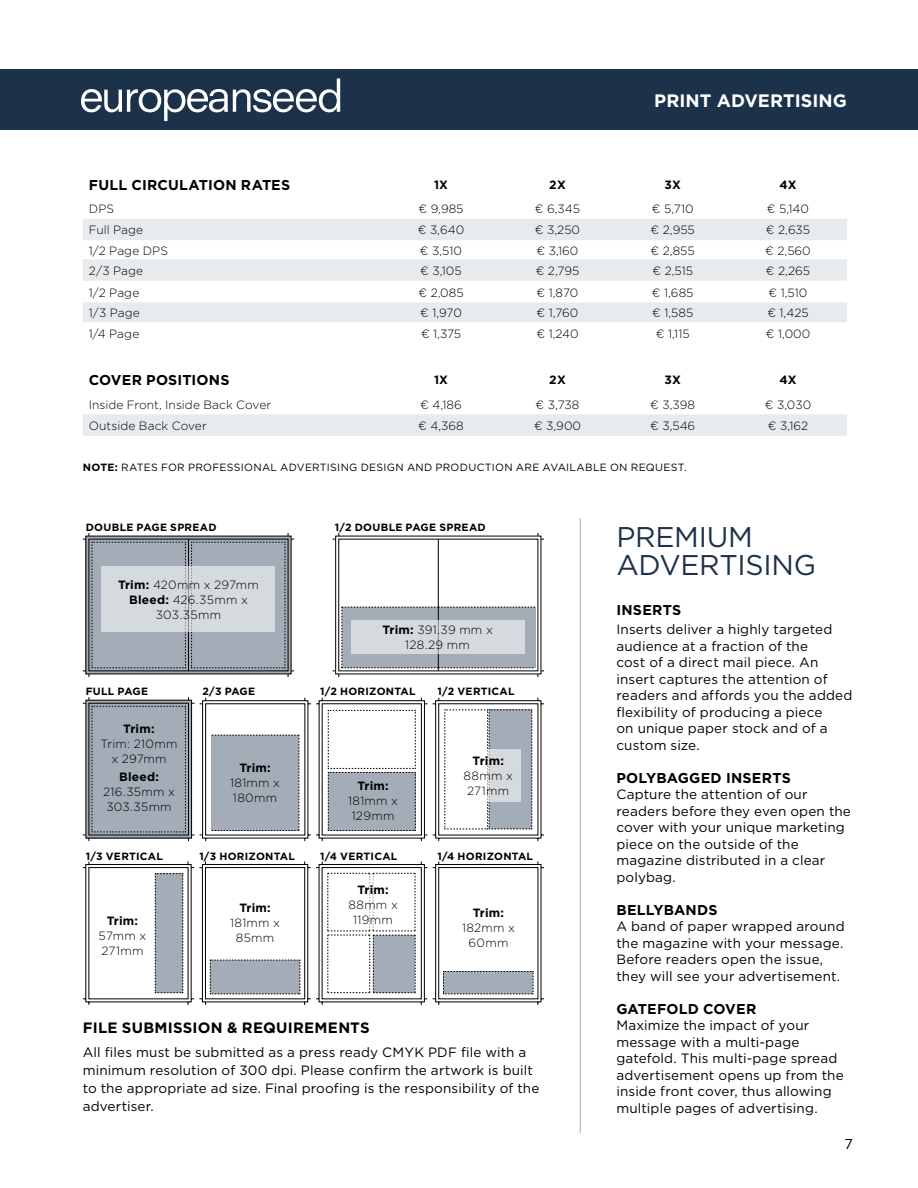
<style>
.page{position:relative;width:918px;height:1188px;background:#fff}
.page>*{position:absolute;margin:0;border:0;box-sizing:border-box;transform-origin:0 0}
.t1{font:28.5px/28.5px "Gotham HTF";letter-spacing:-.01em;color:#1c324b}
.t2{font:700 18px "Gotham HTF";letter-spacing:.005em;color:#fff}
.t3{font:700 15px "Gotham HTF";letter-spacing:.015em;color:#000}
.t4{font:700 14.25px "Gotham HTF";letter-spacing:.015em;color:#000}
.t5{font:14.25px "Gotham HTF";color:#000}
.t6{font:13.5px/16.5px "Gotham HTF";letter-spacing:.01em;color:#000}
.t7{font:300 12px/15px "Gotham HTF";letter-spacing:.005em;color:#000;text-align:center}
.t8{font:700 12px "Gotham HTF";letter-spacing:.01em;color:#000}
.t9{font:300 12px/15px "Gotham HTF";letter-spacing:.03em;color:#000}
.t10{font:300 12px/15px "Gotham HTF";letter-spacing:.025em;color:#000;text-align:center}
.t11{font:700 10.5px "Gotham HTF";letter-spacing:.025em;color:#000}
.t12{font:10.5px "Gotham HTF";letter-spacing:.03em;color:#000}
.s1{font-weight:700}
</style>
<div class="page">
<div style="left:0;top:69px;width:918px;height:61px;background:#1c324b"></div>
<svg style="left:81px;top:79px;width:259px;height:42px"></svg>
<svg style="left:82px;top:533px;width:213px;height:144px;background:#9da4ac"></svg>
<div style="left:102px;top:566px;width:173px;height:66px;background:#d5dade"></div>
<svg style="left:82px;top:697px;width:462px;height:144px"></svg>
<svg style="left:82px;top:861px;width:462px;height:144px"></svg>
<svg style="left:333px;top:533px;width:6px;height:7px"></svg>
<svg style="left:538px;top:533px;width:6px;height:7px"></svg>
<svg style="left:333px;top:607px;width:211px;height:70px"></svg>
<hr style="left:438px;top:539px;width:1px;height:132px;background:#000">
<hr style="left:580px;top:518px;width:1px;height:615px;background:#a7a9ac">
<div style="left:351px;top:620px;width:174px;height:34px;background:#d5dade"></div>
<svg style="left:83px;top:219px;width:764px;height:103px;fill:#e8ebed"></svg>
<div style="left:83px;top:414px;width:764px;height:22px;background:#e8ebed"></div>
<h2 class="t2" style="left:654px;top:91px;width:194px">PRINT ADVERTISING</h2>
<p class="t4" style="left:89px;top:176px;width:203px">FULL CIRCULATION RATES</p>
<p class="t8" style="left:434px;top:177px;width:15px">1X</p>
<p class="t8" style="left:549px;top:177px;width:18px">2X</p>
<p class="t8" style="left:665px;top:177px;width:18px">3X</p>
<p class="t8" style="left:780px;top:177px;width:18px">4X</p>
<p class="t7" style="left:89px;top:201px;width:27px">DPS</p>
<p class="t7" style="left:418px;top:201px;width:47px">¤ 9,985</p>
<p class="t7" style="left:535px;top:201px;width:47px">¤ 6,345</p>
<p class="t7" style="left:652px;top:201px;width:43px">¤ 5,710</p>
<p class="t7" style="left:767px;top:201px;width:44px">¤ 5,140</p>
<p class="t7" style="left:89px;top:223px;width:56px">Full Page</p>
<p class="t7" style="left:418px;top:223px;width:48px">¤ 3,640</p>
<p class="t7" style="left:535px;top:223px;width:47px">¤ 3,250</p>
<p class="t7" style="left:651px;top:223px;width:46px">¤ 2,955</p>
<p class="t7" style="left:766px;top:223px;width:46px">¤ 2,635</p>
<p class="t7" style="left:89px;top:243px;width:81px">1/2 Page DPS</p>
<p class="t7" style="left:420px;top:243px;width:44px">¤ 3,510</p>
<p class="t7" style="left:537px;top:243px;width:43px">¤ 3,160</p>
<p class="t7" style="left:651px;top:243px;width:46px">¤ 2,855</p>
<p class="t7" style="left:765px;top:243px;width:47px">¤ 2,560</p>
<p class="t7" style="left:89px;top:263px;width:56px">2/3 Page</p>
<p class="t7" style="left:420px;top:263px;width:43px">¤ 3,105</p>
<p class="t7" style="left:536px;top:263px;width:45px">¤ 2,795</p>
<p class="t7" style="left:652px;top:263px;width:42px">¤ 2,515</p>
<p class="t7" style="left:766px;top:263px;width:46px">¤ 2,265</p>
<p class="t7" style="left:89px;top:285px;width:52px">1/2 Page</p>
<p class="t7" style="left:418px;top:285px;width:47px">¤ 2,085</p>
<p class="t7" style="left:537px;top:285px;width:43px">¤ 1,870</p>
<p class="t7" style="left:652px;top:285px;width:43px">¤ 1,685</p>
<p class="t7" style="left:769px;top:285px;width:40px">¤ 1,510</p>
<p class="t7" style="left:89px;top:305px;width:53px">1/3 Page</p>
<p class="t7" style="left:420px;top:305px;width:43px">¤ 1,970</p>
<p class="t7" style="left:537px;top:305px;width:43px">¤ 1,760</p>
<p class="t7" style="left:652px;top:305px;width:43px">¤ 1,585</p>
<p class="t7" style="left:767px;top:305px;width:43px">¤ 1,425</p>
<p class="t7" style="left:89px;top:326px;width:52px">1/4 Page</p>
<p class="t7" style="left:421px;top:326px;width:42px">¤ 1,375</p>
<p class="t7" style="left:536px;top:326px;width:44px">¤ 1,240</p>
<p class="t7" style="left:656px;top:326px;width:35px">¤ 1,115</p>
<p class="t7" style="left:766px;top:326px;width:46px">¤ 1,000</p>
<p class="t4" style="left:89px;top:372px;width:142px">COVER POSITIONS</p>
<p class="t8" style="left:434px;top:373px;width:15px">1X</p>
<p class="t8" style="left:549px;top:373px;width:18px">2X</p>
<p class="t8" style="left:665px;top:373px;width:18px">3X</p>
<p class="t8" style="left:780px;top:373px;width:18px">4X</p>
<p class="t7" style="left:89px;top:397px;width:184px">Inside Front, Inside Back Cover</p>
<p class="t7" style="left:420px;top:397px;width:43px">¤ 4,186</p>
<p class="t7" style="left:536px;top:397px;width:45px">¤ 3,738</p>
<p class="t7" style="left:650px;top:397px;width:46px">¤ 3,398</p>
<p class="t7" style="left:765px;top:397px;width:48px">¤ 3,030</p>
<p class="t7" style="left:89px;top:418px;width:120px">Outside Back Cover</p>
<p class="t7" style="left:418px;top:418px;width:47px">¤ 4,368</p>
<p class="t7" style="left:534px;top:418px;width:49px">¤ 3,900</p>
<p class="t7" style="left:650px;top:418px;width:47px">¤ 3,546</p>
<p class="t7" style="left:768px;top:418px;width:42px">¤ 3,162</p>
<p class="t12" style="left:83px;top:461px;width:605px"><span class="s1">NOTE:</span> RATES FOR PROFESSIONAL ADVERTISING DESIGN AND PRODUCTION ARE AVAILABLE ON REQUEST.</p>
<p class="t11" style="left:86px;top:521px;width:132px">DOUBLE PAGE SPREAD</p>
<p class="t11" style="left:335px;top:521px;width:152px">1/2 DOUBLE PAGE SPREAD</p>
<p class="t7" style="left:118px;top:578px;width:142px"><span class="s1">Trim:</span> 420mm x 297mm<br><span class="s1">Bleed:</span> 426.35mm x<br>303.35mm</p>
<p class="t7" style="left:382px;top:622px;width:112px"><span class="s1">Trim:</span> 391.39 mm x<br>128.29 mm</p>
<p class="t11" style="left:86px;top:685px;width:64px">FULL PAGE</p>
<p class="t11" style="left:202px;top:685px;width:54px">2/3 PAGE</p>
<p class="t11" style="left:320px;top:685px;width:97px">1/2 HORIZONTAL</p>
<p class="t11" style="left:438px;top:685px;width:79px">1/2 VERTICAL</p>
<p class="t8" style="left:123px;top:722px;width:33px">Trim:</p>
<p class="t7" style="left:101px;top:736px;width:78px">Trim: 210mm x 297mm</p>
<p class="t8" style="left:119px;top:770px;width:42px">Bleed:</p>
<p class="t7" style="left:103px;top:784px;width:73px;text-align:left">216.35mm x<br>303.35mm</p>
<p class="t11" style="left:86px;top:850px;width:79px">1/3 VERTICAL</p>
<p class="t8" style="left:107px;top:914px;width:33px">Trim:</p>
<p class="t7" style="left:99px;top:928px;width:49px;text-align:left">57mm x<br>271mm</p>
<p class="t8" style="left:239px;top:761px;width:33px">Trim:</p>
<p class="t9" style="left:230px;top:775px;width:52px">181mm x<br>180mm</p>
<p class="t8" style="left:357px;top:779px;width:33px">Trim:</p>
<p class="t7" style="left:348px;top:794px;width:52px">181mm x<br>129mm</p>
<p class="t11" style="left:199px;top:850px;width:97px">1/3 HORIZONTAL</p>
<p class="t8" style="left:239px;top:900px;width:33px">Trim:</p>
<p class="t10" style="left:230px;top:915px;width:52px">181mm x<br>85mm</p>
<p class="t11" style="left:320px;top:850px;width:79px">1/4 VERTICAL</p>
<p class="t8" style="left:357px;top:883px;width:33px">Trim:</p>
<p class="t9" style="left:348px;top:897px;width:51px;text-align:center">88mm x<br>119mm</p>
<p class="t8" style="left:473px;top:754px;width:33px">Trim:</p>
<p class="t7" style="left:463px;top:768px;width:51px">88mm x<br>271mm</p>
<p class="t11" style="left:438px;top:850px;width:97px">1/4 HORIZONTAL</p>
<p class="t8" style="left:473px;top:906px;width:33px">Trim:</p>
<p class="t7" style="left:462px;top:920px;width:54px">182mm x<br>60mm</p>
<p class="t3" style="left:83px;top:1019px;width:288px">FILE SUBMISSION &amp; REQUIREMENTS</p>
<p class="t6" style="left:83px;top:1043px;width:458px;line-height:18px">All files must be submitted as a press ready CMYK PDF file with a minimum resolution of 300 dpi. Please confirm the artwork is built to the appropriate ad size. Final proofing is the responsibility of the advertiser.</p>
<h1 class="t1" style="left:616px;top:522px;width:201px">PREMIUM<br>ADVERTISING</h1>
<p class="t4" style="left:616px;top:602px;width:66px">INSERTS</p>
<p class="t6" style="left:616px;top:621px;width:238px">Inserts deliver a highly targeted audience at a fraction of the<br>cost of a direct mail piece. An insert captures the attention of readers and affords you the added flexibility of producing a piece<br>on unique paper stock and of a custom size.</p>
<p class="t4" style="left:616px;top:770px;width:176px">POLYBAGGED INSERTS</p>
<p class="t6" style="left:616px;top:786px;width:236px">Capture the attention of our readers before they even open the cover with your unique marketing piece on the outside of the magazine distributed in a clear polybag.</p>
<p class="t4" style="left:616px;top:902px;width:103px">BELLYBANDS</p>
<p class="t6" style="left:616px;top:918px;width:230px">A band of paper wrapped around the magazine with your message.<br>Before readers open the issue, they will see your advertisement.</p>
<p class="t4" style="left:616px;top:1001px;width:141px">GATEFOLD COVER</p>
<p class="t6" style="left:616px;top:1017px;width:229px">Maximize the impact of your message with a multi-page gatefold. This multi-page spread advertisement opens up from the inside front cover, thus allowing multiple pages of advertising.</p>
<p class="t5" style="left:845px;top:1136px;width:10px">7</p>
</div>
